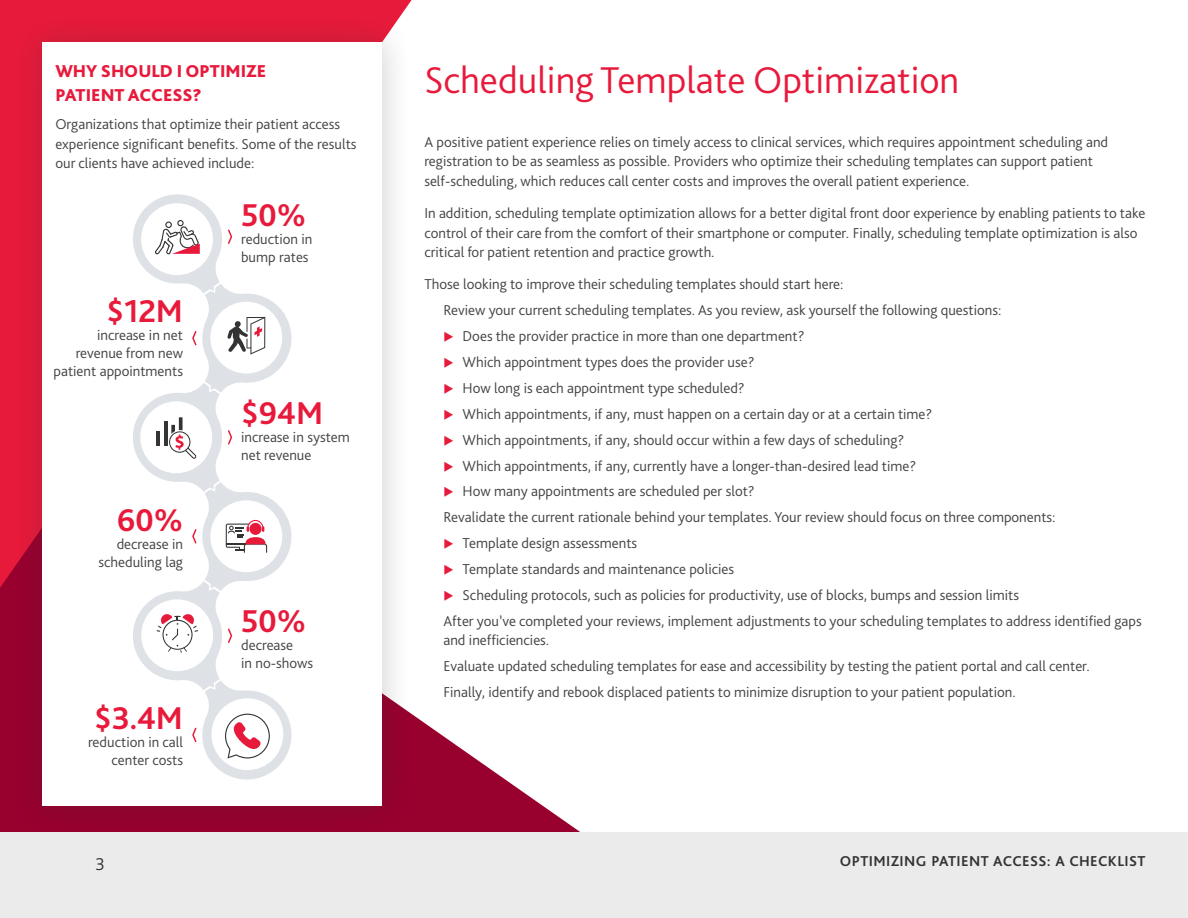
<style>
.page{position:relative;width:1188px;height:918px;background:#fff}
.page>*{position:absolute;margin:0;border:0;box-sizing:border-box;transform-origin:0 0}
.t1{font:300 39px "Bliss Pro";color:#e81a3b}
.t2{font:700 33px "Bliss Pro";letter-spacing:-.01em;color:#e81a3b}
.t3{font:800 18px/24px "Bliss Pro";color:#e81a3b}
.t4{font:300 18px "Bliss Pro";color:#333}
.t5{font:300 15px/18px "Bliss Pro";color:#424241}
.t6{font:700 15px "Bliss Pro";letter-spacing:.025em;color:#333}
</style>
<div class="page">
<svg style="left:0;top:588px;width:594px;height:245px"></svg>
<div style="left:0;top:0;width:412px;height:588px;background:#e81a3b"></div>
<div style="left:11px;top:11px;width:402px;height:826px;background:#333;opacity:.25"></div>
<div style="left:43px;top:43px;width:339px;height:763px;background:#fff"></div>
<svg style="left:133px;top:194px;width:159px;height:586px"></svg>
<div style="left:0;top:833px;width:1188px;height:85px;background:#ebebeb"></div>
<svg style="left:444px;top:590px;width:9px;height:11px"></svg>
<p class="t3" style="left:55px;top:59px;width:212px">WHY SHOULD I OPTIMIZE<br>PATIENT ACCESS?</p>
<p class="t5" style="left:55px;top:114px;width:303px;line-height:19.5px">Organizations that optimize their patient access experience significant benefits. Some of the results our clients have achieved include:</p>
<h2 class="t2" style="left:241px;top:194px;width:67px">50%</h2>
<p class="t5" style="left:241px;top:229px;width:73px">reduction in bump rates</p>
<h2 class="t2" style="left:107px;top:291px;width:78px">$12M</h2>
<p class="t5" style="left:54px;top:326px;width:131px;text-align:right">increase in net revenue from new patient appointments</p>
<h2 class="t2" style="left:117px;top:500px;width:68px">60%</h2>
<p class="t5" style="left:98px;top:535px;width:86px;text-align:right">decrease in scheduling lag</p>
<h2 class="t2" style="left:94px;top:698px;width:91px">$3.4M</h2>
<p class="t5" style="left:88px;top:733px;width:97px;text-align:right">reduction in call center costs</p>
<h2 class="t2" style="left:241px;top:393px;width:83px">$94M</h2>
<p class="t5" style="left:241px;top:428px;width:110px">increase in system net revenue</p>
<h2 class="t2" style="left:241px;top:600px;width:67px">50%</h2>
<p class="t5" style="left:241px;top:635px;width:74px">decrease<br>in no-shows</p>
<h1 class="t1" style="left:424px;top:56px;width:537px">Scheduling Template Optimization</h1>
<p class="t5" style="left:424px;top:132px;width:685px;line-height:19.5px">A positive patient experience relies on timely access to clinical services, which requires appointment scheduling and registration to be as seamless as possible. Providers who optimize their scheduling templates can support patient self-scheduling, which reduces call center costs and improves the overall patient experience.</p>
<p class="t5" style="left:424px;top:203px;width:723px;line-height:19.5px">In addition, scheduling template optimization allows for a better digital front door experience by enabling patients to take control of their care from the comfort of their smartphone or computer. Finally, scheduling template optimization is also critical for patient retention and practice growth.</p>
<p class="t5" style="left:424px;top:275px;width:421px">Those looking to improve their scheduling templates should start here:</p>
<p class="t5" style="left:443px;top:301px;width:560px">Review your current scheduling templates. As you review, ask yourself the following questions:</p>
<p class="t5" style="left:463px;top:327px;width:343px">Does the provider practice in more than one department?</p>
<p class="t5" style="left:463px;top:353px;width:293px">Which appointment types does the provider use?</p>
<p class="t5" style="left:463px;top:379px;width:284px">How long is each appointment type scheduled?</p>
<p class="t5" style="left:463px;top:404px;width:471px">Which appointments, if any, must happen on a certain day or at a certain time?</p>
<p class="t5" style="left:463px;top:430px;width:443px">Which appointments, if any, should occur within a few days of scheduling?</p>
<p class="t5" style="left:463px;top:456px;width:455px">Which appointments, if any, currently have a longer-than-desired lead time?</p>
<p class="t5" style="left:463px;top:482px;width:294px">How many appointments are scheduled per slot?</p>
<p class="t5" style="left:443px;top:508px;width:614px">Revalidate the current rationale behind your templates. Your review should focus on three components:</p>
<p class="t5" style="left:463px;top:534px;width:176px">Template design assessments</p>
<p class="t5" style="left:463px;top:560px;width:273px">Template standards and maintenance policies</p>
<p class="t5" style="left:463px;top:586px;width:558px">Scheduling protocols, such as policies for productivity, use of blocks, bumps and session limits</p>
<p class="t5" style="left:443px;top:612px;width:700px">After you’ve completed your reviews, implement adjustments to your scheduling templates to address identified gaps</p>
<p class="t5" style="left:443px;top:627px;width:648px;line-height:25.8px">and inefficiencies.<br>Evaluate updated scheduling templates for ease and accessibility by testing the patient portal and call center.<br>Finally, identify and rebook displaced patients to minimize disruption to your patient population.</p>
<p class="t4" style="left:96px;top:853px;width:11px">3</p>
<p class="t6" style="left:840px;top:851px;width:307px">OPTIMIZING PATIENT ACCESS: A CHECKLIST</p>
</div>
